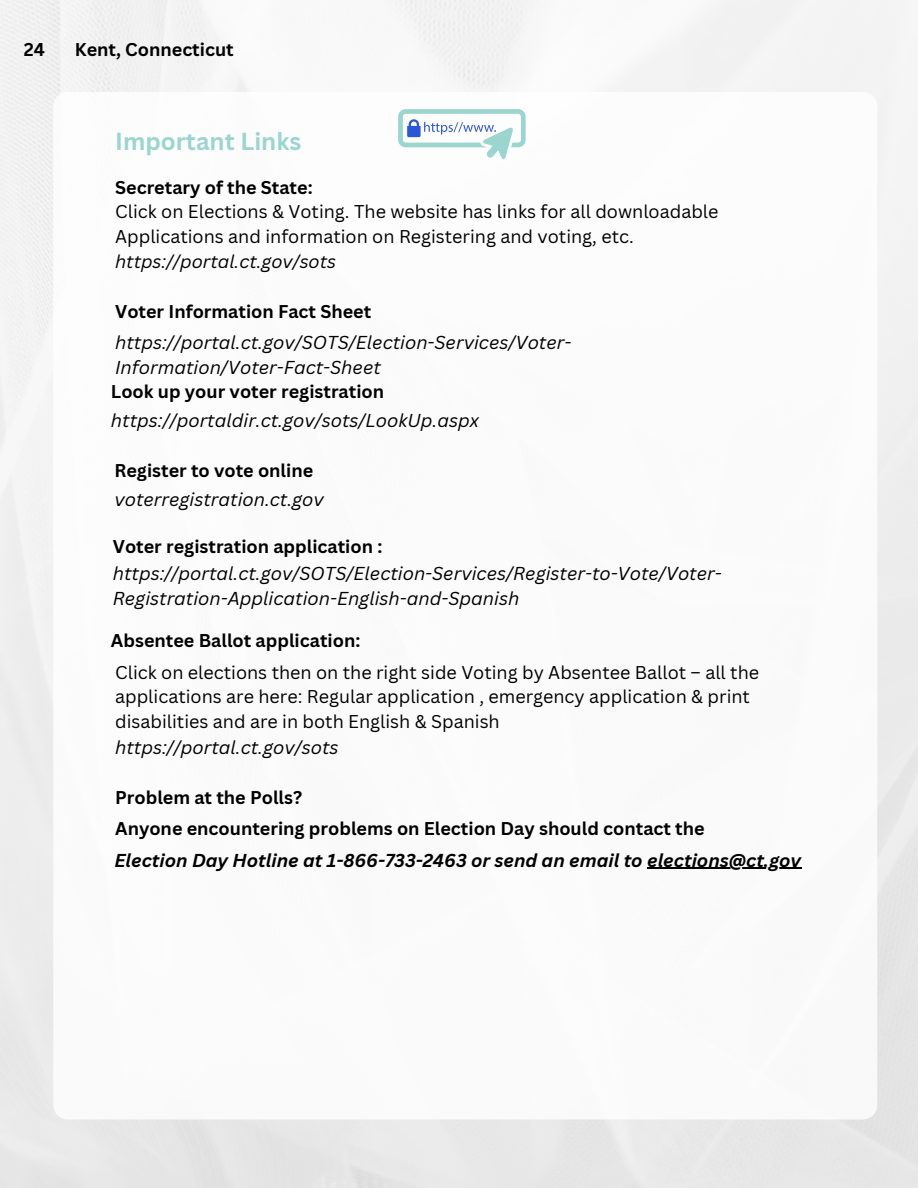
<style>
.page{position:relative;width:918px;height:1188px;background:#fff}
.page>*{position:absolute;margin:0;border:0;box-sizing:border-box;transform-origin:0 0}
.t1{font:700 24px "Canva Sans";color:#9ad5cf}
.t2{font:italic 18.15px/24.8px "Canva Sans";color:#000}
.t3{font:italic 700 18.15px "Canva Sans";color:#000}
.t4{font:18px/24.8px "Canva Sans";color:#000}
.t5{font:700 18px "Canva Sans";color:#000}
.t6{font:italic 18px "Canva Sans";color:#000}
</style>
<div class="page">
<svg style="left:398px;top:109px;width:127px;height:50px"></svg>
<hr style="left:647px;top:868px;width:154px;height:1px;background:#000">
<p class="t5" style="left:24px;top:37px;width:23px">24</p>
<p class="t5" style="left:75px;top:37px;width:160px">Kent, Connecticut</p>
<p class="t1" style="left:115px;top:124px;width:188px">Important Links</p>
<p class="t5" style="left:115px;top:175px;width:199px">Secretary of the State:</p>
<p class="t4" style="left:115px;top:199px;width:605px">Click on Elections &amp; Voting. The website has links for all downloadable<br>Applications and information on Registering and voting, etc.</p>
<p class="t6" style="left:115px;top:248px;width:222px">https://portal.ct.gov/sots</p>
<p class="t5" style="left:115px;top:299px;width:258px">Voter Information Fact Sheet</p>
<p class="t2" style="left:115px;top:330px;width:458px">https://portal.ct.gov/SOTS/Election-Services/Voter-<br>Information/Voter-Fact-Sheet</p>
<p class="t5" style="left:111px;top:378px;width:275px">Look up your voter registration</p>
<p class="t2" style="left:111px;top:407px;width:369px">https://portaldir.ct.gov/sots/LookUp.aspx</p>
<p class="t5" style="left:114px;top:458px;width:200px">Register to vote online</p>
<p class="t2" style="left:114px;top:487px;width:211px">voterregistration.ct.gov</p>
<p class="t5" style="left:113px;top:533px;width:271px">Voter registration application :</p>
<p class="t2" style="left:113px;top:560px;width:610px">https://portal.ct.gov/SOTS/Election-Services/Register-to-Vote/Voter-<br>Registration-Application-English-and-Spanish</p>
<p class="t5" style="left:111px;top:628px;width:251px">Absentee Ballot application:</p>
<p class="t4" style="left:115px;top:659px;width:646px">Click on elections then on the right side Voting by Absentee Ballot – all the applications are here: Regular application , emergency application &amp; print disabilities and are in both English &amp; Spanish</p>
<p class="t2" style="left:115px;top:734px;width:225px">https://portal.ct.gov/sots</p>
<p class="t5" style="left:115px;top:785px;width:188px">Problem at the Polls?</p>
<p class="t5" style="left:115px;top:816px;width:591px">Anyone encountering problems on Election Day should contact the</p>
<p class="t3" style="left:114px;top:847px;width:688px">Election Day Hotline at 1-866-733-2463 or send an email to elections@ct.gov</p>
</div>
